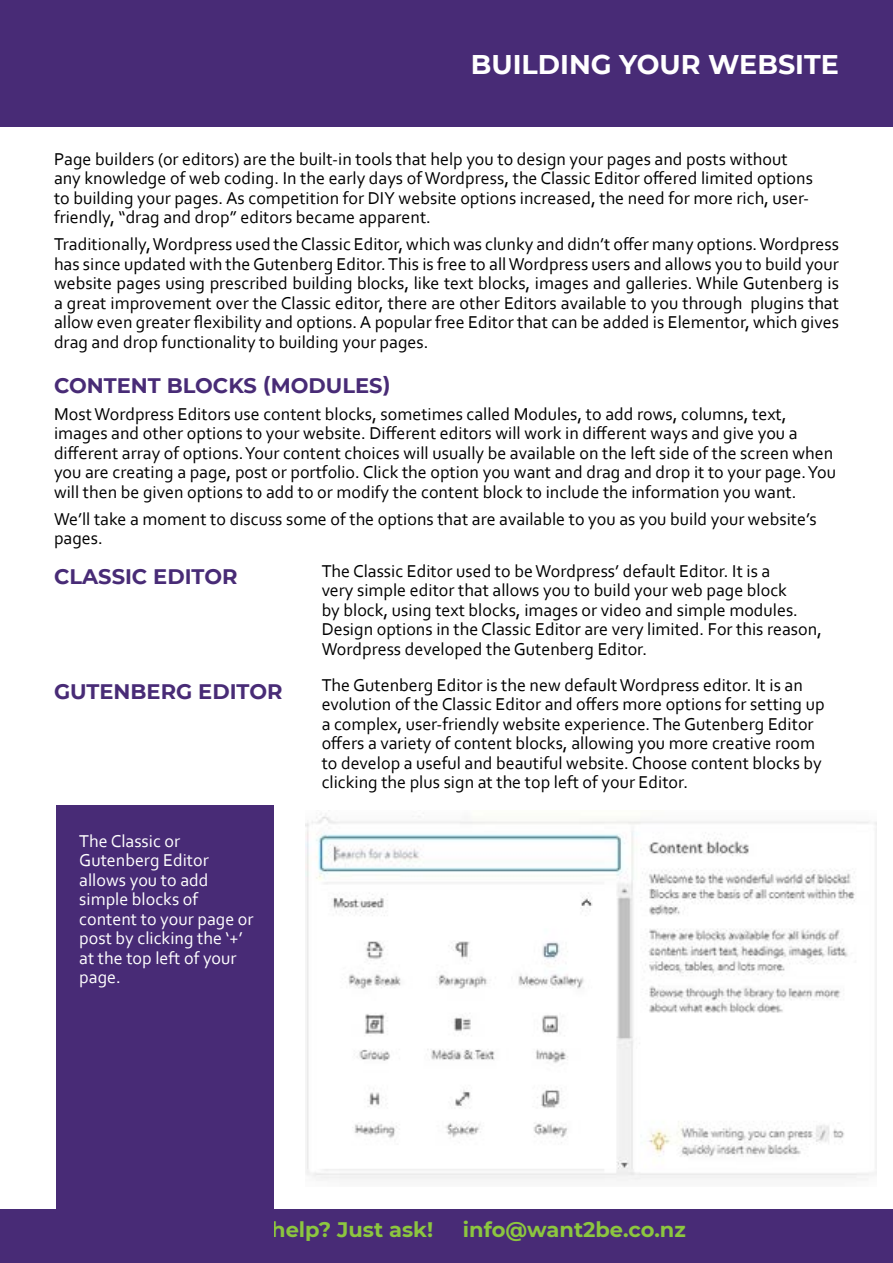
<style>
.page{position:relative;width:893px;height:1263px;background:#fff}
.page>*{position:absolute;margin:0;border:0;box-sizing:border-box;transform-origin:0 0}
.t1{font:700 27px "Montserrat";color:#fff}
.t2{font:700 21px "Montserrat";color:#482b76}
.t3{font:700 21px "Montserrat";color:#8cc63f}
.t4{font:18px/19.5px "Corbel";color:#000}
.t5{font:18px/19.5px "Corbel";color:#fff}
</style>
<div class="page">
<div style="left:0;top:0;width:893px;height:126px;background:#482b76"></div>
<div style="left:0;top:1209px;width:893px;height:54px;background:#482b76"></div>
<img style="left:305px;top:814px;width:571px;height:367px">
<div style="left:56px;top:806px;width:217px;height:457px;background:#482b76"></div>
<h1 class="t1" style="left:471px;top:45px;width:370px">BUILDING YOUR WEBSITE</h1>
<p class="t4" style="left:54px;top:149px;width:760px">Page builders (or editors) are the built-in tools that help you to design your pages and posts without any knowledge of web coding. In the early days of Wordpress, the Classic Editor offered limited options to building your pages. As competition for DIY website options increased, the need for more rich, user&shy;friendly, “drag and drop” editors became apparent.</p>
<p class="t4" style="left:54px;top:234px;width:786px;text-align:justify">Traditionally, Wordpress used the Classic Editor, which was clunky and didn’t offer many options. Wordpress has since updated with the Gutenberg Editor. This is free to all Wordpress users and allows you to build your website pages using prescribed building blocks, like text blocks, images and galleries. While Gutenberg is a great improvement over the Classic editor, there are other Editors available to you through plugins that allow even greater flexibility and options. A popular free Editor that can be added is Elementor, which gives drag and drop functionality to building your pages.</p>
<p class="t2" style="left:54px;top:370px;width:338px">CONTENT BLOCKS (MODULES)</p>
<p class="t4" style="left:54px;top:403px;width:784px">Most Wordpress Editors use content blocks, sometimes called Modules, to add rows, columns, text, images and other options to your website. Different editors will work in different ways and give you a different array of options. Your content choices will usually be available on the left side of the screen when you are creating a page, post or portfolio. Click the option you want and drag and drop it to your page. You will then be given options to add to or modify the content block to include the information you want.</p>
<p class="t4" style="left:54px;top:508px;width:764px">We’ll take a moment to discuss some of the options that are available to you as you build your website’s pages.</p>
<p class="t4" style="left:322px;top:560px;width:502px">The Classic Editor used to be Wordpress’ default Editor. It is a<br>very simple editor that allows you to build your web page block<br>by block, using text blocks, images or video and simple modules.<br>Design options in the Classic Editor are very limited. For this reason, Wordpress developed the Gutenberg Editor.</p>
<p class="t4" style="left:322px;top:675px;width:504px">The Gutenberg Editor is the new default Wordpress editor. It is an evolution of the Classic Editor and offers more options for setting up a complex, user-friendly website experience. The Gutenberg Editor offers a variety of content blocks, allowing you more creative room to develop a useful and beautiful website. Choose content blocks by clicking the plus sign at the top left of your Editor.</p>
<p class="t2" style="left:54px;top:561px;width:185px">CLASSIC EDITOR</p>
<p class="t2" style="left:54px;top:677px;width:230px">GUTENBERG EDITOR</p>
<p class="t5" style="left:79px;top:830px;width:176px">The Classic or<br>Gutenberg Editor allows you to add simple blocks of content to your page or post by clicking the ‘+’ at the top left of your page.</p>
<p class="t3" style="left:207px;top:1214px;width:228px">Need help? Just ask!</p>
<p class="t3" style="left:463px;top:1214px;width:224px">info@want2be.co.nz</p>
</div>
